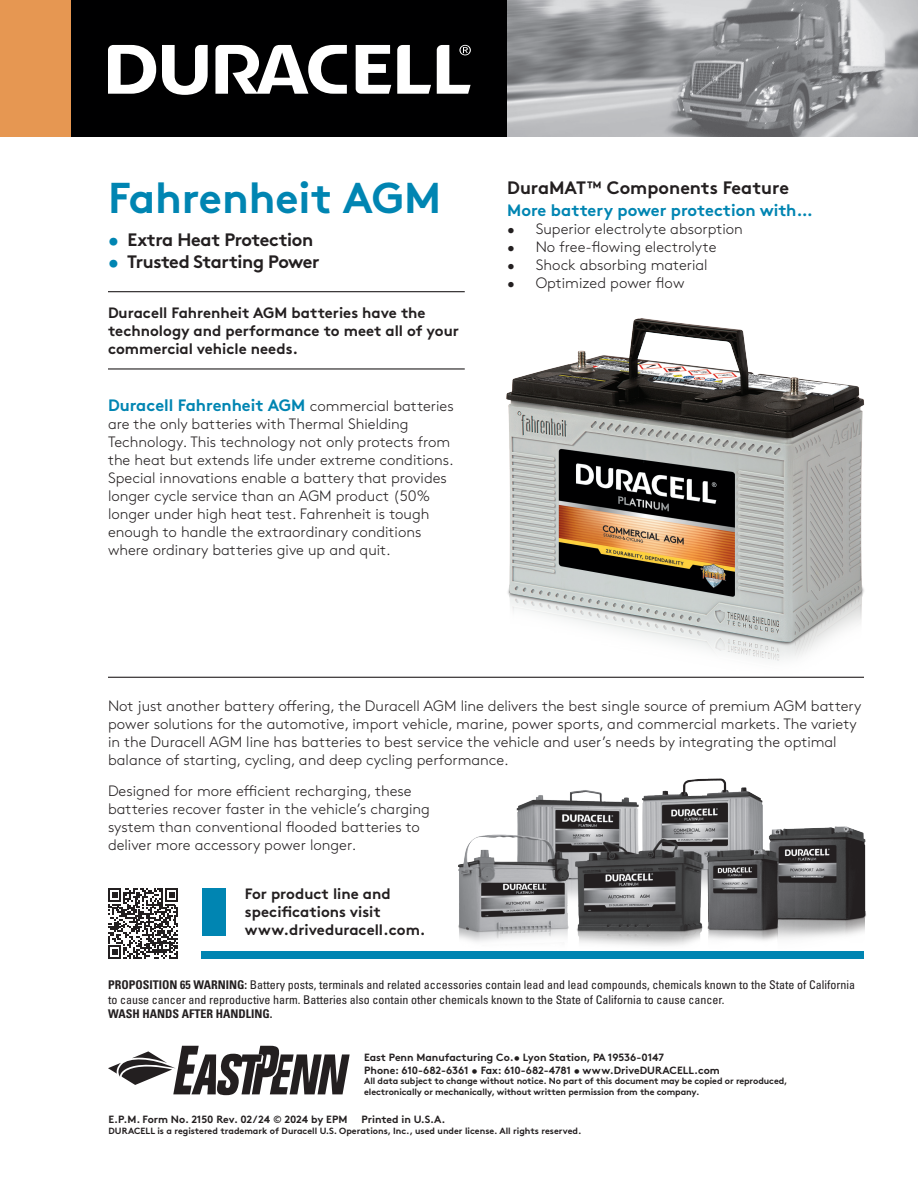
<style>
.page{position:relative;width:918px;height:1188px;background:#fff}
.page>*{position:absolute;margin:0;border:0;box-sizing:border-box;transform-origin:0 0}
.Heading{font:700 43.05px "Brown Std";color:#0085b2}
.Sub_Heading{font:700 18px "Brown Std";letter-spacing:-.02em;color:#231f20}
.Sub_Heading-2{font:700 18px "Brown Std";color:#231f20}
.Subhead{font:700 16.5px "Brown Std";color:#0085b2}
.Body_Copy{font:300 15px/18px "Brown Std";color:#231f20}
.Subhead-2{font:300 15px/18px "Brown Std";color:#231f20}
.intro_Paragraph{font:700 15px/18px "Brown Std";color:#231f20}
.Footnotes{font:condensed 12px/14.4px "Univers LT Pro";color:#231f20}
.t1{font:700 10.5px "Brown Std";color:#231f20}
.t2{font:700 9px/10.8px "Brown Std";letter-spacing:-.01em;color:#231f20}
.s1{color:#0085b2}
.s2{font-weight:300;font-size:15px;color:#231f20}
.s3{font-weight:700}
</style>
<div class="page">
<div style="left:0;top:0;width:85px;height:137px;background:#e69752"></div>
<img style="left:507px;top:0;width:411px;height:137px">
<div style="left:72px;top:0;width:435px;height:137px;background:#000001"></div>
<svg style="left:108px;top:45px;width:363px;height:50px"></svg>
<hr style="left:108px;top:291px;width:357px;height:1px;background:#231f20">
<hr style="left:108px;top:368px;width:357px;height:2px;background:#231f20">
<hr style="left:108px;top:677px;width:756px;height:1px;background:#231f20">
<img style="left:450px;top:778px;width:416px;height:174px">
<div style="left:202px;top:952px;width:662px;height:7px;background:#0085b2"></div>
<div style="left:202px;top:888px;width:23px;height:47px;background:#0085b2"></div>
<svg style="left:108px;top:888px;width:70px;height:71px"></svg>
<img style="left:501px;top:318px;width:364px;height:360px">
<svg style="left:108px;top:1046px;width:242px;height:49px"></svg>
<p class="Heading" style="left:108px;top:172px;width:335px">Fahrenheit AGM</p>
<p class="Sub_Heading" style="left:108px;top:229px;width:207px"><span class="s1">•</span> Extra Heat Protection</p>
<p class="Sub_Heading" style="left:108px;top:251px;width:213px"><span class="s1">•</span> Trusted Starting Power</p>
<p class="intro_Paragraph" style="left:108px;top:304px;width:353px">Duracell Fahrenheit AGM batteries have the technology and performance to meet all of your commercial vehicle needs.</p>
<p class="Subhead" style="left:108px;top:395px;width:347px">Duracell Fahrenheit AGM <span class="s2">commercial batteries</span></p>
<p class="Subhead-2" style="left:108px;top:415px;width:347px">are the only batteries with Thermal Shielding Technology. This technology not only protects from the heat but extends life under extreme conditions.<br>Special innovations enable a battery that provides longer cycle service than an AGM product (50% longer under high heat test. Fahrenheit is tough enough to handle the extraordinary conditions where ordinary batteries give up and quit.</p>
<p class="Sub_Heading-2" style="left:507px;top:177px;width:283px">DuraMAT™ Components Feature</p>
<p class="Subhead" style="left:507px;top:200px;width:307px">More battery power protection with…</p>
<p class="Body_Copy" style="left:507px;top:220px;width:237px">• Superior electrolyte absorption</p>
<p class="Body_Copy" style="left:507px;top:238px;width:211px">• No free-flowing electrolyte</p>
<p class="Body_Copy" style="left:507px;top:256px;width:202px">• Shock absorbing material</p>
<p class="Body_Copy" style="left:507px;top:274px;width:179px">• Optimized power flow</p>
<p class="Body_Copy" style="left:108px;top:697px;width:755px">Not just another battery offering, the Duracell AGM line delivers the best single source of premium AGM battery power solutions for the automotive, import vehicle, marine, power sports, and commercial markets. The variety in the Duracell AGM line has batteries to best service the vehicle and user’s needs by integrating the optimal balance of starting, cycling, and deep cycling performance.</p>
<p class="Body_Copy" style="left:108px;top:782px;width:323px">Designed for more efficient recharging, these batteries recover faster in the vehicle’s charging system than conventional flooded batteries to deliver more accessory power longer.</p>
<p class="intro_Paragraph" style="left:245px;top:885px;width:182px">For product line and specifications visit www.driveduracell.com.</p>
<p class="Footnotes" style="left:108px;top:977px;width:749px"><span class="s3">PROPOSITION 65 WARNING:</span> Battery posts, terminals and related accessories contain lead and lead compounds, chemicals known to the State of California to cause cancer and reproductive harm. Batteries also contain other chemicals known to the State of California to cause cancer.<br><span class="s3">WASH HANDS AFTER HANDLING.</span></p>
<p class="t1" style="left:364px;top:1051px;width:301px">East Penn Manufacturing Co.• Lyon Station, PA 19536-0147</p>
<p class="t1" style="left:364px;top:1064px;width:357px">Phone: 610-682-6361 • Fax: 610-682-4781 • www.DriveDURACELL.com</p>
<p class="t2" style="left:364px;top:1076px;width:425px">All data subject to change without notice. No part of this document may be copied or reproduced, electronically or mechanically, without written permission from the company.</p>
<p class="t1" style="left:108px;top:1113px;width:240px">E.P.M. Form No. 2150 Rev. 02/24 © 2024 by EPM</p>
<p class="t1" style="left:362px;top:1113px;width:85px">Printed in U.S.A.</p>
<p class="t2" style="left:108px;top:1125px;width:475px">DURACELL is a registered trademark of Duracell U.S. Operations, Inc., used under license. All rights reserved.</p>
</div>
